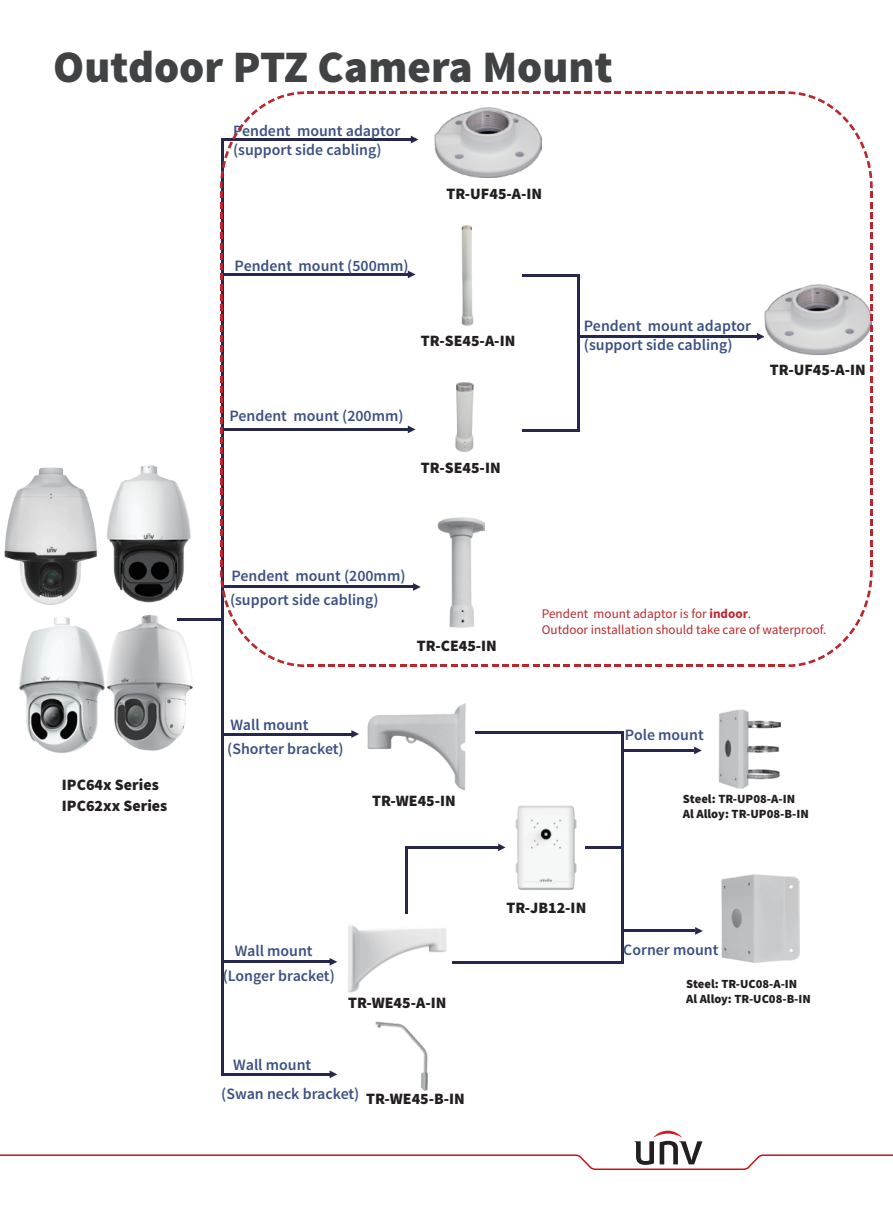
<style>
.page{position:relative;width:893px;height:1212px;background:#fff}
.page>*{position:absolute;margin:0;border:0;box-sizing:border-box;transform-origin:0 0}
.t1{font:900 45px "Source Sans Pro";color:#414243}
.t2{font:600 15.9px/19px "Source Sans Pro";color:#3b5084}
.t3{font:900 15.9px/20.7px "Source Sans Pro";color:#231f20}
.t4{font:13.2px/15.8px "Source Sans Pro";color:#bb272e}
.t5{font:900 12.6px/15px "Source Sans Pro";color:#231f20}
.t6{font:900 12.45px/15px "Source Sans Pro";color:#231f20}
.s1{font-weight:700}
.s2{font-weight:900;color:#231f20}
</style>
<div class="page">
<img style="left:4px;top:467px;width:93px;height:116px">
<hr style="left:178px;top:618px;width:44px;height:3px;background:#26274c">
<hr style="left:222px;top:138px;width:2px;height:937px;background:#26274c">
<hr style="left:223px;top:733px;width:129px;height:2px;background:#26274c">
<hr style="left:222px;top:960px;width:108px;height:3px;background:#26274c">
<svg style="left:351px;top:730px;width:8px;height:8px"></svg>
<svg style="left:695px;top:927px;width:8px;height:8px"></svg>
<img style="left:515px;top:805px;width:62px;height:85px">
<img style="left:348px;top:924px;width:99px;height:69px">
<img style="left:367px;top:703px;width:99px;height:87px">
<img style="left:718px;top:710px;width:63px;height:78px">
<img style="left:721px;top:874px;width:79px;height:89px">
<hr style="left:623px;top:929px;width:72px;height:3px;background:#26274c">
<hr style="left:621px;top:732px;width:3px;height:231px;background:#26274c">
<hr style="left:452px;top:961px;width:172px;height:2px;background:#26274c">
<svg style="left:694px;top:747px;width:8px;height:7px"></svg>
<hr style="left:622px;top:749px;width:72px;height:2px;background:#26274c">
<hr style="left:475px;top:731px;width:149px;height:3px;background:#26274c">
<svg style="left:330px;top:958px;width:7px;height:8px"></svg>
<svg style="left:498px;top:843px;width:8px;height:8px"></svg>
<hr style="left:405px;top:846px;width:93px;height:2px;background:#26274c">
<hr style="left:405px;top:846px;width:2px;height:67px;background:#26274c">
<hr style="left:585px;top:846px;width:38px;height:3px;background:#26274c">
<svg style="left:0;top:1131px;width:893px;height:39px"></svg>
<img style="left:107px;top:465px;width:86px;height:286px">
<img style="left:19px;top:583px;width:113px;height:170px">
<svg style="left:220px;top:91px;width:653px;height:576px"></svg>
<hr style="left:222px;top:1073px;width:108px;height:2px;background:#26274c">
<svg style="left:330px;top:1070px;width:7px;height:8px"></svg>
<img style="left:375px;top:1021px;width:53px;height:69px">
<h1 class="t1" style="left:53px;top:37px;width:561px">Outdoor PTZ Camera Mount</h1>
<p class="t3" style="left:62px;top:775px;width:107px">IPC64x Series<br>IPC62xx Series</p>
<p class="t2" style="left:233px;top:121px;width:169px">Pendent mount adaptor (support side cabling)</p>
<p class="t2" style="left:235px;top:256px;width:175px">Pendent mount (500mm)</p>
<p class="t3" style="left:446px;top:184px;width:97px">TR-UF45-A-IN</p>
<p class="t3" style="left:421px;top:331px;width:96px">TR-SE45-A-IN</p>
<p class="t2" style="left:230px;top:407px;width:175px">Pendent mount (200mm)</p>
<p class="t3" style="left:421px;top:458px;width:81px">TR-SE45-IN</p>
<p class="t2" style="left:584px;top:316px;width:169px">Pendent mount adaptor (support side cabling)</p>
<p class="t3" style="left:770px;top:360px;width:97px">TR-UF45-A-IN</p>
<p class="t2" style="left:231px;top:566px;width:175px">Pendent mount (200mm)</p>
<p class="t2" style="left:230px;top:590px;width:150px">(support side cabling)</p>
<p class="t3" style="left:417px;top:636px;width:82px">TR-CE45-IN</p>
<p class="t2" style="left:230px;top:715px;width:79px">Wall mount</p>
<p class="t2" style="left:227px;top:740px;width:118px">(Shorter bracket)</p>
<p class="t4" style="left:542px;top:606px;width:286px">Pendent mount adaptor is for <span class="s1">indoor</span>.<br>Outdoor installation should take care of waterproof.</p>
<p class="t2" style="left:625px;top:726px;width:80px">Pole mount</p>
<p class="t3" style="left:372px;top:791px;width:85px">TR-WE45-IN</p>
<p class="t2" style="left:223px;top:938px;width:114px;line-height:25.5px;text-indent:12px">Wall mount (Longer bracket)</p>
<p class="t3" style="left:348px;top:993px;width:100px">TR-WE45-A-IN</p>
<p class="t2" style="left:221px;top:1051px;width:245px;line-height:28.5px;text-indent:12px">Wall mount<br>(Swan neck bracket) <span class="s2">TR-WE45-B-IN</span></p>
<p class="t3" style="left:506px;top:898px;width:81px">TR-JB12-IN</p>
<p class="t5" style="left:683px;top:792px;width:127px">Steel: TR-UP08-A-IN<br>Al Alloy: TR-UP08-B-IN</p>
<p class="t2" style="left:623px;top:941px;width:97px">Corner mount</p>
<p class="t6" style="left:686px;top:977px;width:126px">Steel: TR-UC08-A-IN<br>Al Alloy: TR-UC08-B-IN</p>
</div>
